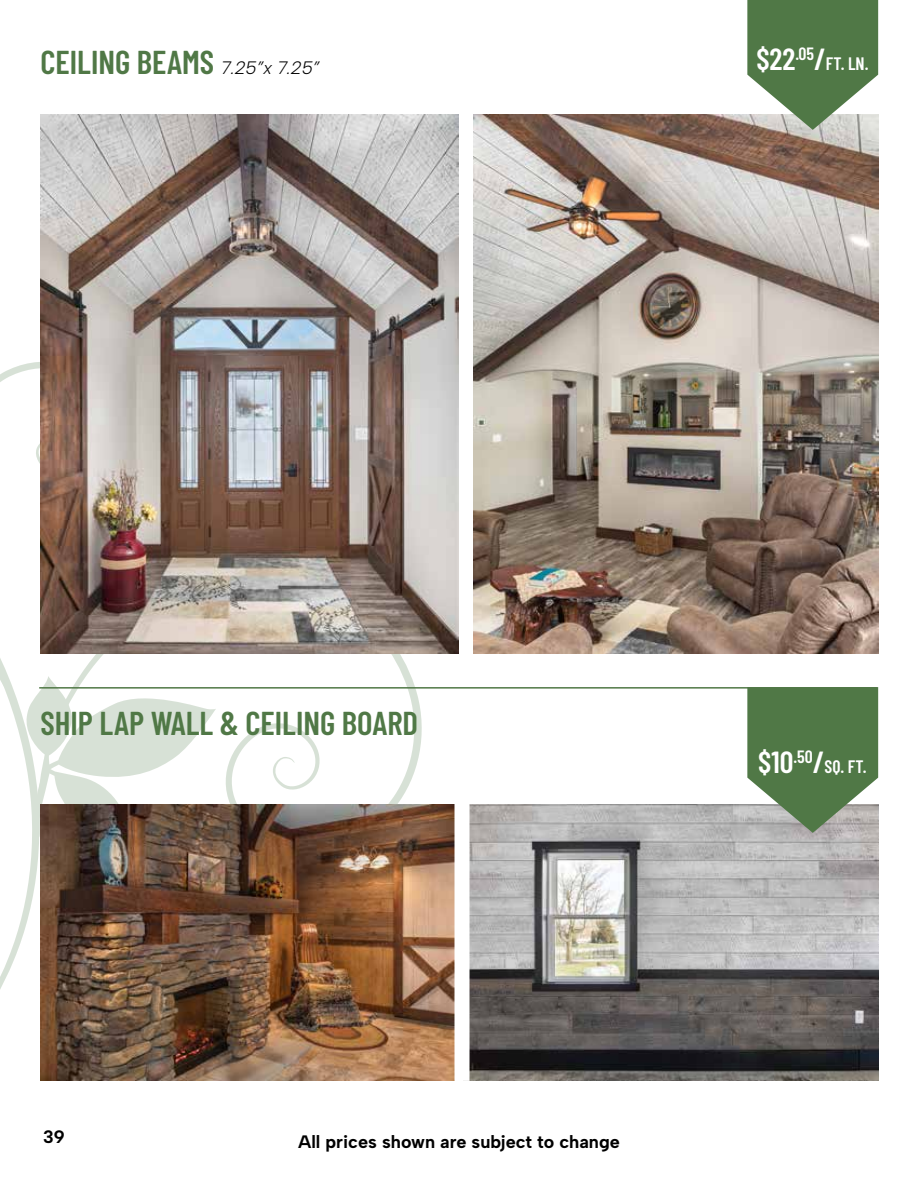
<style>
.page{position:relative;width:918px;height:1188px;background:#fff}
.page>*{position:absolute;margin:0;border:0;box-sizing:border-box;transform-origin:0 0}
.t1{font:600 33px "Barlow Condensed";color:#507846}
.t2{font:18px "Albert Sans";color:#000}
.t3{font:600 18px "Barlow Condensed";color:#fff}
.s1{font-family:"Albert Sans";font-weight:400;font-style:italic;font-size:18px;color:#000}
.s2{font-size:30.45px}
</style>
<div class="page">
<svg style="left:0;top:362px;width:40px;height:627px"></svg>
<svg style="left:37px;top:572px;width:391px;height:285px"></svg>
<img style="left:40px;top:114px;width:419px;height:539px">
<img style="left:474px;top:114px;width:404px;height:539px">
<img style="left:40px;top:805px;width:415px;height:276px">
<img style="left:470px;top:804px;width:408px;height:277px">
<svg style="left:747px;top:0;width:131px;height:130px;background:#708f68"></svg>
<svg style="left:747px;top:687px;width:131px;height:146px;background:#67865e"></svg>
<hr style="left:39px;top:687px;width:838px;height:2px;background:#507846">
<p class="t1" style="left:40px;top:38px;width:281px">CEILING BEAMS <span class="s1">7.25”x 7.25”</span></p>
<p class="t3" style="left:756px;top:51px;width:114px"><span class="s2">$22</span><sup>.05</sup><span class="s2">/</span>FT. LN.</p>
<p class="t1" style="left:40px;top:700px;width:379px">SHIP LAP WALL &amp; CEILING BOARD</p>
<p class="t3" style="left:758px;top:754px;width:110px"><span class="s2">$10</span><sup>.50</sup><span class="s2">/</span>SQ. FT.</p>
<p class="t2" style="left:43px;top:1126px;width:23px">39</p>
<p class="t2" style="left:298px;top:1131px;width:323px">All prices shown are subject to change</p>
</div>
